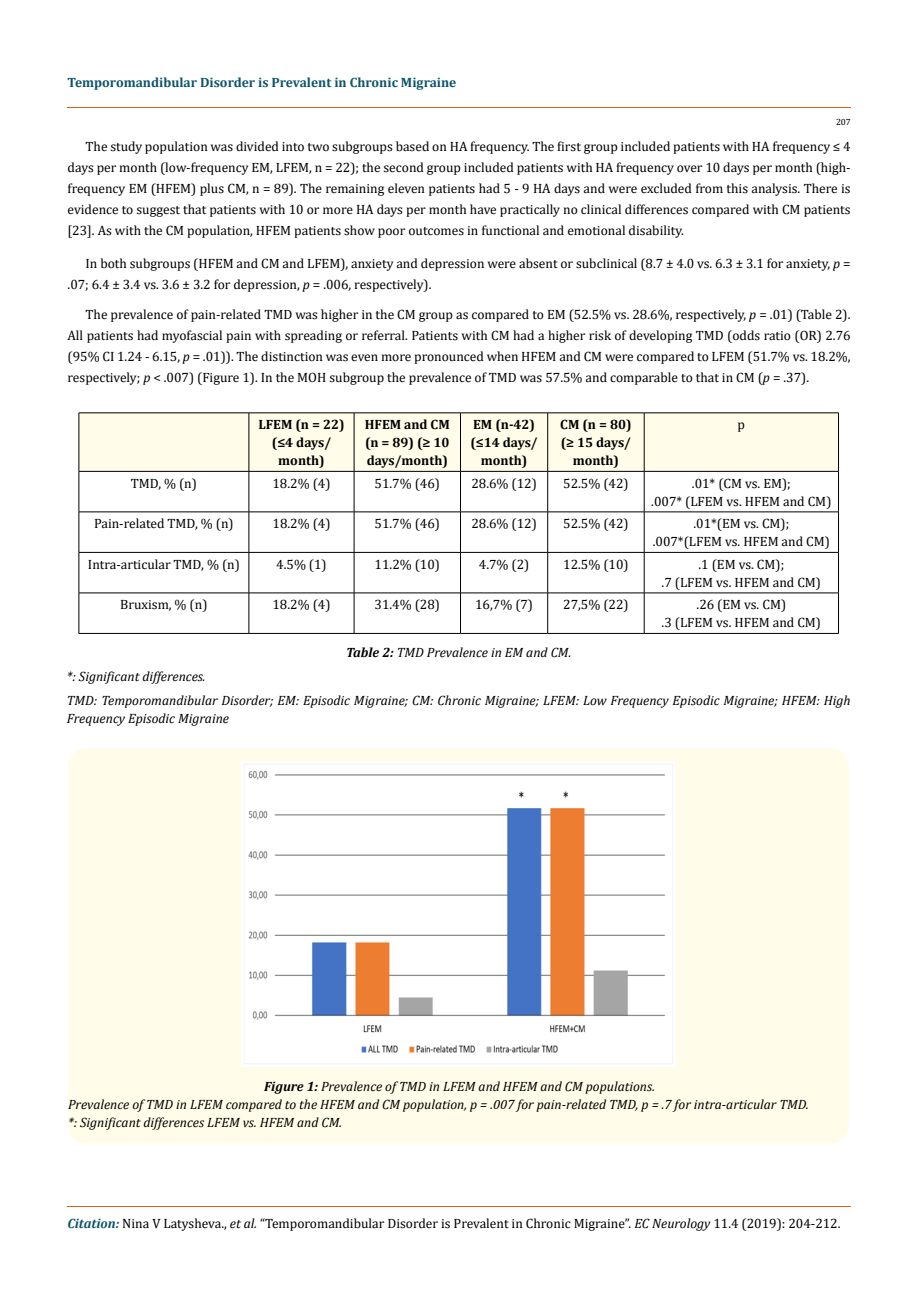
<style>
.page{position:relative;width:917px;height:1316px;background:#fff}
.page>*{position:absolute;margin:0;border:0;box-sizing:border-box;transform-origin:0 0}
.t1{font:13.5px/21px "Cambria";color:#000;text-align:center}
.t2{font:italic 13.5px/18px "Cambria";color:#000}
.t3{font:700 13.5px/18px "Cambria";color:#000;text-align:center}
.t4{font:700 13.5px "Cambria";color:#0e546a}
.t5{font:9px "Cambria";color:#000}
.s1{font-style:italic}
.s2{font-weight:700}
.s3{font-weight:700;font-style:italic;color:#0e546a}
</style>
<div class="page">
<hr style="left:67px;top:107px;width:783px;height:1px;background:#e05d1a">
<hr style="left:67px;top:1206px;width:783px;height:1px;background:#e05d1a">
<div style="left:80px;top:413px;width:758px;height:58px;background:#fffde9"></div>
<hr style="left:79px;top:412px;width:170px;height:1px;background:#000">
<hr style="left:79px;top:413px;width:1px;height:58px;background:#000">
<hr style="left:249px;top:412px;width:105px;height:1px;background:#000">
<hr style="left:249px;top:413px;width:1px;height:58px;background:#000">
<hr style="left:354px;top:412px;width:106px;height:1px;background:#000">
<hr style="left:354px;top:413px;width:1px;height:58px;background:#000">
<hr style="left:460px;top:412px;width:87px;height:1px;background:#000">
<hr style="left:460px;top:413px;width:1px;height:58px;background:#000">
<hr style="left:547px;top:412px;width:97px;height:1px;background:#000">
<hr style="left:547px;top:413px;width:1px;height:58px;background:#000">
<hr style="left:644px;top:412px;width:194px;height:1px;background:#000">
<hr style="left:644px;top:413px;width:1px;height:58px;background:#000">
<hr style="left:838px;top:413px;width:1px;height:58px;background:#000">
<hr style="left:79px;top:471px;width:170px;height:1px;background:#000">
<hr style="left:79px;top:471px;width:1px;height:41px;background:#000">
<hr style="left:249px;top:471px;width:105px;height:1px;background:#000">
<hr style="left:249px;top:471px;width:1px;height:41px;background:#000">
<hr style="left:354px;top:471px;width:106px;height:1px;background:#000">
<hr style="left:354px;top:471px;width:1px;height:41px;background:#000">
<hr style="left:460px;top:471px;width:87px;height:1px;background:#000">
<hr style="left:460px;top:471px;width:1px;height:41px;background:#000">
<hr style="left:547px;top:471px;width:97px;height:1px;background:#000">
<hr style="left:547px;top:471px;width:1px;height:41px;background:#000">
<hr style="left:644px;top:471px;width:194px;height:1px;background:#000">
<hr style="left:644px;top:471px;width:1px;height:41px;background:#000">
<hr style="left:838px;top:471px;width:1px;height:41px;background:#000">
<hr style="left:79px;top:511px;width:170px;height:1px;background:#000">
<hr style="left:79px;top:512px;width:1px;height:40px;background:#000">
<hr style="left:249px;top:511px;width:105px;height:1px;background:#000">
<hr style="left:249px;top:512px;width:1px;height:40px;background:#000">
<hr style="left:354px;top:511px;width:106px;height:1px;background:#000">
<hr style="left:354px;top:512px;width:1px;height:40px;background:#000">
<hr style="left:460px;top:511px;width:87px;height:1px;background:#000">
<hr style="left:460px;top:512px;width:1px;height:40px;background:#000">
<hr style="left:547px;top:511px;width:97px;height:1px;background:#000">
<hr style="left:547px;top:512px;width:1px;height:40px;background:#000">
<hr style="left:644px;top:511px;width:194px;height:1px;background:#000">
<hr style="left:644px;top:512px;width:1px;height:40px;background:#000">
<hr style="left:838px;top:512px;width:1px;height:40px;background:#000">
<hr style="left:79px;top:552px;width:170px;height:1px;background:#000">
<hr style="left:79px;top:552px;width:1px;height:41px;background:#000">
<hr style="left:249px;top:552px;width:105px;height:1px;background:#000">
<hr style="left:249px;top:552px;width:1px;height:41px;background:#000">
<hr style="left:354px;top:552px;width:106px;height:1px;background:#000">
<hr style="left:354px;top:552px;width:1px;height:41px;background:#000">
<hr style="left:460px;top:552px;width:87px;height:1px;background:#000">
<hr style="left:460px;top:552px;width:1px;height:41px;background:#000">
<hr style="left:547px;top:552px;width:97px;height:1px;background:#000">
<hr style="left:547px;top:552px;width:1px;height:41px;background:#000">
<hr style="left:644px;top:552px;width:194px;height:1px;background:#000">
<hr style="left:644px;top:552px;width:1px;height:41px;background:#000">
<hr style="left:838px;top:552px;width:1px;height:41px;background:#000">
<hr style="left:79px;top:592px;width:170px;height:1px;background:#000">
<hr style="left:79px;top:593px;width:1px;height:40px;background:#000">
<hr style="left:249px;top:592px;width:105px;height:1px;background:#000">
<hr style="left:249px;top:593px;width:1px;height:40px;background:#000">
<hr style="left:354px;top:592px;width:106px;height:1px;background:#000">
<hr style="left:354px;top:593px;width:1px;height:40px;background:#000">
<hr style="left:460px;top:592px;width:87px;height:1px;background:#000">
<hr style="left:460px;top:593px;width:1px;height:40px;background:#000">
<hr style="left:547px;top:592px;width:97px;height:1px;background:#000">
<hr style="left:547px;top:593px;width:1px;height:40px;background:#000">
<hr style="left:644px;top:592px;width:194px;height:1px;background:#000">
<hr style="left:644px;top:593px;width:1px;height:40px;background:#000">
<hr style="left:838px;top:593px;width:1px;height:40px;background:#000">
<hr style="left:79px;top:633px;width:170px;height:1px;background:#000">
<hr style="left:249px;top:633px;width:105px;height:1px;background:#000">
<hr style="left:354px;top:633px;width:106px;height:1px;background:#000">
<hr style="left:460px;top:633px;width:87px;height:1px;background:#000">
<hr style="left:547px;top:633px;width:97px;height:1px;background:#000">
<hr style="left:644px;top:633px;width:194px;height:1px;background:#000">
<div style="left:68px;top:748px;width:780px;height:395px;background:#fffde9;border-radius:18px"></div>
<img style="left:241px;top:761px;width:434px;height:305px">
<p class="t4" style="left:68px;top:73px;width:390px">Temporomandibular Disorder is Prevalent in Chronic Migraine</p>
<p class="t5" style="left:836px;top:117px;width:16px">207</p>
<p class="t1" style="left:68px;top:136px;width:784px;text-align:justify;text-indent:18px">The study population was divided into two subgroups based on HA frequency. The first group included patients with HA frequency ≤ 4 days per month (low-frequency EM, LFEM, n = 22); the second group included patients with HA frequency over 10 days per month (high&shy;frequency EM (HFEM) plus CM, n = 89). The remaining eleven patients had 5 - 9 HA days and were excluded from this analysis. There is evidence to suggest that patients with 10 or more HA days per month have practically no clinical differences compared with CM patients [23]. As with the CM population, HFEM patients show poor outcomes in functional and emotional disability.</p>
<p class="t1" style="left:68px;top:253px;width:784px;text-align:left;text-indent:18px">In both subgroups (HFEM and CM and LFEM), anxiety and depression were absent or subclinical (8.7 ± 4.0 vs. 6.3 ± 3.1 for anxiety, <span class="s1">p</span> = .07; 6.4 ± 3.4 vs. 3.6 ± 3.2 for depression, <span class="s1">p</span> = .006, respectively).</p>
<p class="t1" style="left:68px;top:304px;width:784px;text-align:justify;text-indent:18px">The prevalence of pain-related TMD was higher in the CM group as compared to EM (52.5% vs. 28.6%, respectively, <span class="s1">p</span> = .01) (Table 2).<br>All patients had myofascial pain with spreading or referral. Patients with CM had a higher risk of developing TMD (odds ratio (OR) 2.76 (95% CI 1.24 - 6.15, <span class="s1">p</span> = .01)). The distinction was even more pronounced when HFEM and CM were compared to LFEM (51.7% vs. 18.2%, respectively; <span class="s1">p</span> &lt; .007) (Figure 1). In the MOH subgroup the prevalence of TMD was 57.5% and comparable to that in CM (<span class="s1">p</span> = .37).</p>
<p class="t3" style="left:258px;top:415px;width:88px">LFEM (n = 22) (≤4 days/ month)</p>
<p class="t3" style="left:365px;top:415px;width:86px;text-align:justify">HFEM and CM (n = 89) (≥ 10 days/month)</p>
<p class="t3" style="left:470px;top:415px;width:69px">EM (n-42) (≤14 days/ month)</p>
<p class="t3" style="left:560px;top:415px;width:73px">CM (n = 80) (≥ 15 days/ month)</p>
<p class="t1" style="left:737px;top:414px;width:9px">р</p>
<p class="t1" style="left:131px;top:472px;width:68px">TMD, % (n)</p>
<p class="t1" style="left:272px;top:472px;width:59px">18.2% (4)</p>
<p class="t1" style="left:374px;top:472px;width:67px">51.7% (46)</p>
<p class="t1" style="left:471px;top:472px;width:67px">28.6% (12)</p>
<p class="t1" style="left:563px;top:472px;width:67px">52.5% (42)</p>
<p class="t1" style="left:651px;top:474px;width:182px;line-height:18px">.01* (CM vs. EM);<br>.007* (LFEM vs. HFEM and CM)</p>
<p class="t1" style="left:94px;top:513px;width:141px">Pain-related TMD, % (n)</p>
<p class="t1" style="left:272px;top:513px;width:59px">18.2% (4)</p>
<p class="t1" style="left:374px;top:513px;width:67px">51.7% (46)</p>
<p class="t1" style="left:471px;top:513px;width:67px">28.6% (12)</p>
<p class="t1" style="left:563px;top:513px;width:67px">52.5% (42)</p>
<p class="t1" style="left:652px;top:514px;width:179px;line-height:18px">.01*(EM vs. CM);<br>.007*(LFEM vs. HFEM and CM)</p>
<p class="t1" style="left:88px;top:553px;width:153px">Intra-articular TMD, % (n)</p>
<p class="t1" style="left:276px;top:553px;width:52px">4.5% (1)</p>
<p class="t1" style="left:374px;top:553px;width:67px">11.2% (10)</p>
<p class="t1" style="left:479px;top:553px;width:52px">4.7% (2)</p>
<p class="t1" style="left:563px;top:553px;width:67px">12.5% (10)</p>
<p class="t1" style="left:661px;top:555px;width:161px;line-height:18px">.1 (EM vs. CM);<br>.7 (LFEM vs. HFEM and CM)</p>
<p class="t1" style="left:120px;top:594px;width:89px">Bruxism, % (n)</p>
<p class="t1" style="left:272px;top:594px;width:59px">18.2% (4)</p>
<p class="t1" style="left:374px;top:594px;width:67px">31.4% (28)</p>
<p class="t1" style="left:475px;top:594px;width:59px">16,7% (7)</p>
<p class="t1" style="left:563px;top:594px;width:67px">27,5% (22)</p>
<p class="t1" style="left:661px;top:595px;width:161px;line-height:18px">.26 (EM vs. CM)<br>.3 (LFEM vs. HFEM and CM)</p>
<p class="t2" style="left:346px;top:642px;width:227px"><span class="s2">Table 2:</span> TMD Prevalence in EM and CM.</p>
<p class="t2" style="left:67px;top:663px;width:785px;line-height:24px">*: Significant differences.<br>TMD: Temporomandibular Disorder; EM: Episodic Migraine; CM: Chronic Migraine; LFEM: Low Frequency Episodic Migraine; HFEM: High</p>
<p class="t2" style="left:67px;top:708px;width:164px">Frequency Episodic Migraine</p>
<p class="t2" style="left:68px;top:1077px;width:742px;text-indent:196px"><span class="s2">Figure 1:</span> Prevalence of TMD in LFEM and HFEM and CM populations.<br>Prevalence of TMD in LFEM compared to the HFEM and CM population, p = .007 for pain-related TMD, p = .7 for intra-articular TMD. *: Significant differences LFEM vs. HFEM and CM.</p>
<p class="t1" style="left:67px;top:1212px;width:774px"><span class="s3">Citation:</span> Nina V Latysheva., <span class="s1">et al.</span> “Temporomandibular Disorder is Prevalent in Chronic Migraine”. <span class="s1">EC Neurology</span> 11.4 (2019): 204-212.</p>
</div>
